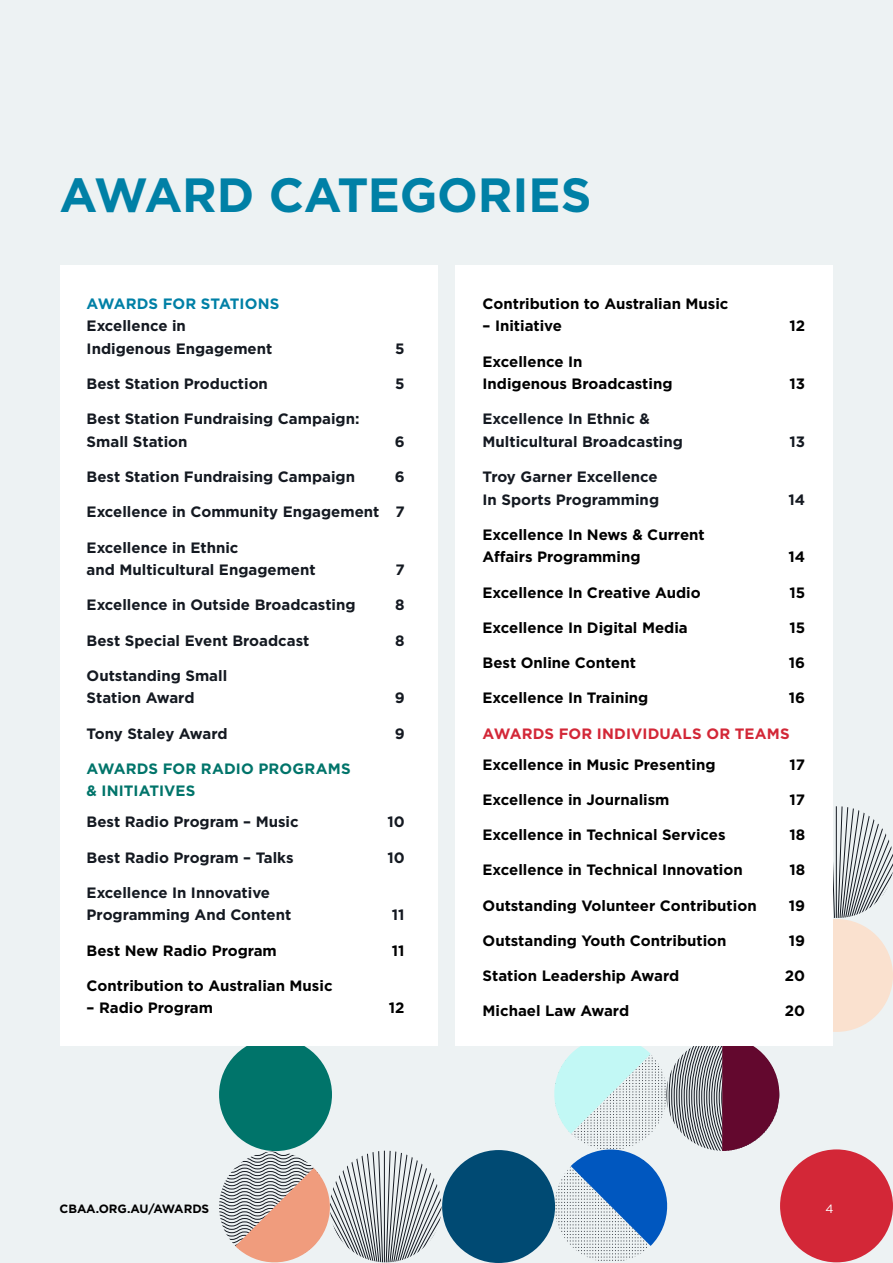
<style>
.page{position:relative;width:893px;height:1263px;background:#edf2f3}
.page>*{position:absolute;margin:0;border:0;box-sizing:border-box;transform-origin:0 0}
.t1{font:700 48px "Gotham";letter-spacing:-.005em;color:#0080a6}
.t2{font:700 15px/22.5px "Gotham";color:#000}
.t3{font:700 15px/22.5px "Gotham";color:#141921}
.t4{font:700 15px/22.5px "Gotham";letter-spacing:.01em;color:#00746a}
.t5{font:700 15px "Gotham";letter-spacing:.01em;color:#d32737}
.t6{font:700 15px "Gotham";letter-spacing:.005em;color:#0080a6}
.t7{font:700 12px "Gotham";color:#000}
.t8{font:12px "Gotham";color:#fff}
</style>
<div class="page">
<div style="left:219px;top:1038px;width:113px;height:113px;background:#00746a;border-radius:50%"></div>
<svg style="left:833px;top:806px;width:60px;height:117px"></svg>
<div style="left:780px;top:919px;width:113px;height:113px;background:#fae1cf;border-radius:50%"></div>
<div style="left:60px;top:265px;width:377px;height:780px;background:#fff"></div>
<div style="left:455px;top:265px;width:378px;height:780px;background:#fff"></div>
<div style="left:780px;top:1149px;width:113px;height:113px;background:#d32737;border-radius:50%"></div>
<div style="left:442px;top:1150px;width:113px;height:113px;background:#004a73;border-radius:50%"></div>
<svg style="left:219px;top:1151px;width:229px;height:112px"></svg>
<svg style="left:549px;top:1045px;width:237px;height:216px"></svg>
<h1 class="t1" style="left:60px;top:163px;width:534px">AWARD CATEGORIES</h1>
<p class="t6" style="left:87px;top:294px;width:194px">AWARDS FOR STATIONS</p>
<p class="t3" style="left:87px;top:315px;width:187px">Excellence in<br>Indigenous Engagement</p>
<p class="t3" style="left:395px;top:337px;width:11px">5</p>
<p class="t3" style="left:87px;top:372px;width:183px">Best Station Production</p>
<p class="t3" style="left:395px;top:372px;width:11px">5</p>
<p class="t3" style="left:87px;top:408px;width:274px">Best Station Fundraising Campaign:<br>Small Station</p>
<p class="t3" style="left:395px;top:430px;width:11px">6</p>
<p class="t3" style="left:87px;top:465px;width:270px">Best Station Fundraising Campaign</p>
<p class="t3" style="left:395px;top:465px;width:11px">6</p>
<p class="t3" style="left:87px;top:501px;width:320px">Excellence in Community Engagement 7</p>
<p class="t3" style="left:87px;top:536px;width:231px">Excellence in Ethnic<br>and Multicultural Engagement</p>
<p class="t3" style="left:395px;top:558px;width:11px">7</p>
<p class="t3" style="left:87px;top:594px;width:270px">Excellence in Outside Broadcasting</p>
<p class="t3" style="left:395px;top:594px;width:11px">8</p>
<p class="t3" style="left:87px;top:629px;width:224px">Best Special Event Broadcast</p>
<p class="t3" style="left:395px;top:629px;width:11px">8</p>
<p class="t3" style="left:87px;top:664px;width:142px">Outstanding Small<br>Station Award</p>
<p class="t3" style="left:395px;top:687px;width:11px">9</p>
<p class="t3" style="left:87px;top:722px;width:142px">Tony Staley Award</p>
<p class="t3" style="left:395px;top:722px;width:11px">9</p>
<p class="t4" style="left:87px;top:757px;width:266px">AWARDS FOR RADIO PROGRAMS &amp; INITIATIVES</p>
<p class="t3" style="left:87px;top:811px;width:214px">Best Radio Program – Music</p>
<p class="t3" style="left:387px;top:811px;width:19px">10</p>
<p class="t3" style="left:87px;top:846px;width:209px">Best Radio Program – Talks</p>
<p class="t3" style="left:387px;top:846px;width:19px">10</p>
<p class="t3" style="left:87px;top:881px;width:206px">Excellence In Innovative<br>Programming And Content</p>
<p class="t3" style="left:392px;top:904px;width:14px">11</p>
<p class="t2" style="left:87px;top:939px;width:192px">Best New Radio Program</p>
<p class="t2" style="left:392px;top:939px;width:14px">11</p>
<p class="t2" style="left:87px;top:974px;width:247px">Contribution to Australian Music</p>
<p class="t2" style="left:87px;top:997px;width:128px">– Radio Program</p>
<p class="t2" style="left:389px;top:997px;width:17px">12</p>
<p class="t2" style="left:483px;top:292px;width:247px">Contribution to Australian Music</p>
<p class="t2" style="left:483px;top:315px;width:81px">– Initiative</p>
<p class="t2" style="left:789px;top:315px;width:17px">12</p>
<p class="t2" style="left:483px;top:350px;width:191px">Excellence In<br>Indigenous Broadcasting</p>
<p class="t2" style="left:789px;top:372px;width:17px">13</p>
<p class="t3" style="left:483px;top:408px;width:202px">Excellence In Ethnic &amp;<br>Multicultural Broadcasting</p>
<p class="t3" style="left:483px;top:465px;width:178px">Troy Garner Excellence<br>In Sports Programming</p>
<p class="t2" style="left:483px;top:523px;width:224px">Excellence In News &amp; Current<br>Affairs Programming</p>
<p class="t3" style="left:789px;top:430px;width:17px">13</p>
<p class="t3" style="left:788px;top:488px;width:18px">14</p>
<p class="t2" style="left:788px;top:546px;width:18px">14</p>
<p class="t2" style="left:483px;top:581px;width:220px">Excellence In Creative Audio</p>
<p class="t2" style="left:789px;top:581px;width:17px">15</p>
<p class="t2" style="left:483px;top:616px;width:207px">Excellence In Digital Media</p>
<p class="t2" style="left:789px;top:616px;width:17px">15</p>
<p class="t2" style="left:483px;top:651px;width:155px">Best Online Content</p>
<p class="t2" style="left:789px;top:651px;width:18px">16</p>
<p class="t2" style="left:483px;top:687px;width:167px">Excellence In Training</p>
<p class="t2" style="left:789px;top:687px;width:18px">16</p>
<p class="t5" style="left:483px;top:723px;width:309px">AWARDS FOR INDIVIDUALS OR TEAMS</p>
<p class="t2" style="left:483px;top:753px;width:234px">Excellence in Music Presenting</p>
<p class="t2" style="left:789px;top:753px;width:17px">17</p>
<p class="t2" style="left:483px;top:788px;width:188px">Excellence in Journalism</p>
<p class="t2" style="left:789px;top:788px;width:17px">17</p>
<p class="t2" style="left:483px;top:823px;width:245px">Excellence in Technical Services</p>
<p class="t2" style="left:789px;top:823px;width:17px">18</p>
<p class="t2" style="left:483px;top:859px;width:262px">Excellence in Technical Innovation</p>
<p class="t2" style="left:789px;top:859px;width:17px">18</p>
<p class="t2" style="left:483px;top:894px;width:276px">Outstanding Volunteer Contribution</p>
<p class="t2" style="left:789px;top:894px;width:18px">19</p>
<p class="t2" style="left:483px;top:929px;width:246px">Outstanding Youth Contribution</p>
<p class="t2" style="left:789px;top:929px;width:18px">19</p>
<p class="t2" style="left:483px;top:964px;width:198px">Station Leadership Award</p>
<p class="t2" style="left:785px;top:964px;width:22px">20</p>
<p class="t2" style="left:483px;top:1000px;width:148px">Michael Law Award</p>
<p class="t2" style="left:785px;top:1000px;width:22px">20</p>
<p class="t7" style="left:60px;top:1201px;width:151px">CBAA.ORG.AU/AWARDS</p>
<p class="t8" style="left:825px;top:1201px;width:10px">4</p>
</div>
